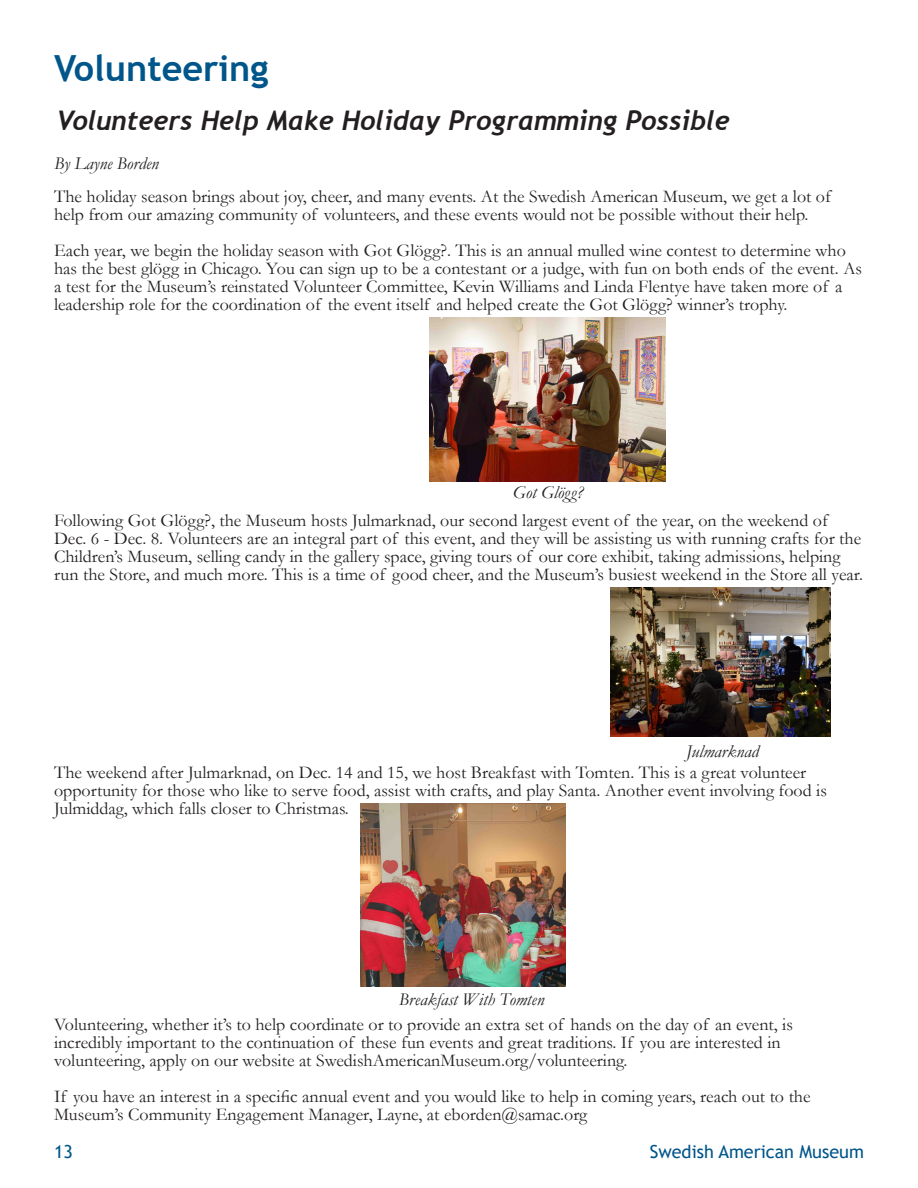
<style>
.page{position:relative;width:918px;height:1188px;background:#fff}
.page>*{position:absolute;margin:0;border:0;box-sizing:border-box;transform-origin:0 0}
.t1{font:700 36px "Trebuchet MS";color:#00558a}
.t2{font:italic 700 27px "Trebuchet";color:#231f20}
.t3{font:18px/18px "Garamond";color:#231f20}
.Byline{font:italic 18px "Garamond";color:#231f20}
.t4{font:18px "Trebuchet MS";color:#00558a}
</style>
<div class="page">
<img style="left:430px;top:318px;width:236px;height:164px">
<img style="left:610px;top:588px;width:221px;height:149px">
<img style="left:361px;top:803px;width:205px;height:184px">
<p class="t1" style="left:54px;top:45px;width:216px">Volunteering</p>
<p class="t2" style="left:56px;top:103px;width:675px">Volunteers Help Make Holiday Programming Possible</p>
<p class="Byline" style="left:54px;top:152px;width:106px">By Layne Borden</p>
<p class="t3" style="left:54px;top:187px;width:778px">The holiday season brings about joy, cheer, and many events. At the Swedish American Museum, we get a lot of help from our amazing community of volunteers, and these events would not be possible without their help.</p>
<p class="t3" style="left:54px;top:241px;width:810px">Each year, we begin the holiday season with Got Glögg?. This is an annual mulled wine contest to determine who has the best glögg in Chicago. You can sign up to be a contestant or a judge, with fun on both ends of the event. As a test for the Museum’s reinstated Volunteer Committee, Kevin Williams and Linda Flentye have taken more of a leadership role for the coordination of the event itself and helped create the Got Glögg? winner’s trophy.</p>
<p class="Byline" style="left:513px;top:480px;width:72px">Got Glögg?</p>
<p class="t3" style="left:54px;top:511px;width:811px">Following Got Glögg?, the Museum hosts Julmarknad, our second largest event of the year, on the weekend of Dec. 6 - Dec. 8. Volunteers are an integral part of this event, and they will be assisting us with running crafts for the Children’s Museum, selling candy in the gallery space, giving tours of our core exhibit, taking admissions, helping run the Store, and much more. This is a time of good cheer, and the Museum’s busiest weekend in the Store all year.</p>
<p class="Byline" style="left:686px;top:739px;width:74px">Julmarknad</p>
<p class="t3" style="left:54px;top:763px;width:774px">The weekend after Julmarknad, on Dec. 14 and 15, we host Breakfast with Tomten. This is a great volunteer opportunity for those who like to serve food, assist with crafts, and play Santa. Another event involving food is<br>Julmiddag, which falls closer to Christmas.</p>
<p class="Byline" style="left:399px;top:987px;width:147px">Breakfast With Tomten</p>
<p class="t3" style="left:54px;top:1015px;width:740px">Volunteering, whether it’s to help coordinate or to provide an extra set of hands on the day of an event, is incredibly important to the continuation of these fun events and great traditions. If you are interested in volunteering, apply on our website at SwedishAmericanMuseum.org/volunteering.</p>
<p class="t3" style="left:54px;top:1087px;width:758px">If you have an interest in a specific annual event and you would like to help in coming years, reach out to the<br>Museum’s Community Engagement Manager, Layne, at eborden@samac.org</p>
<p class="t4" style="left:54px;top:1140px;width:20px">13</p>
<p class="t4" style="left:650px;top:1140px;width:216px">Swedish American Museum</p>
</div>
